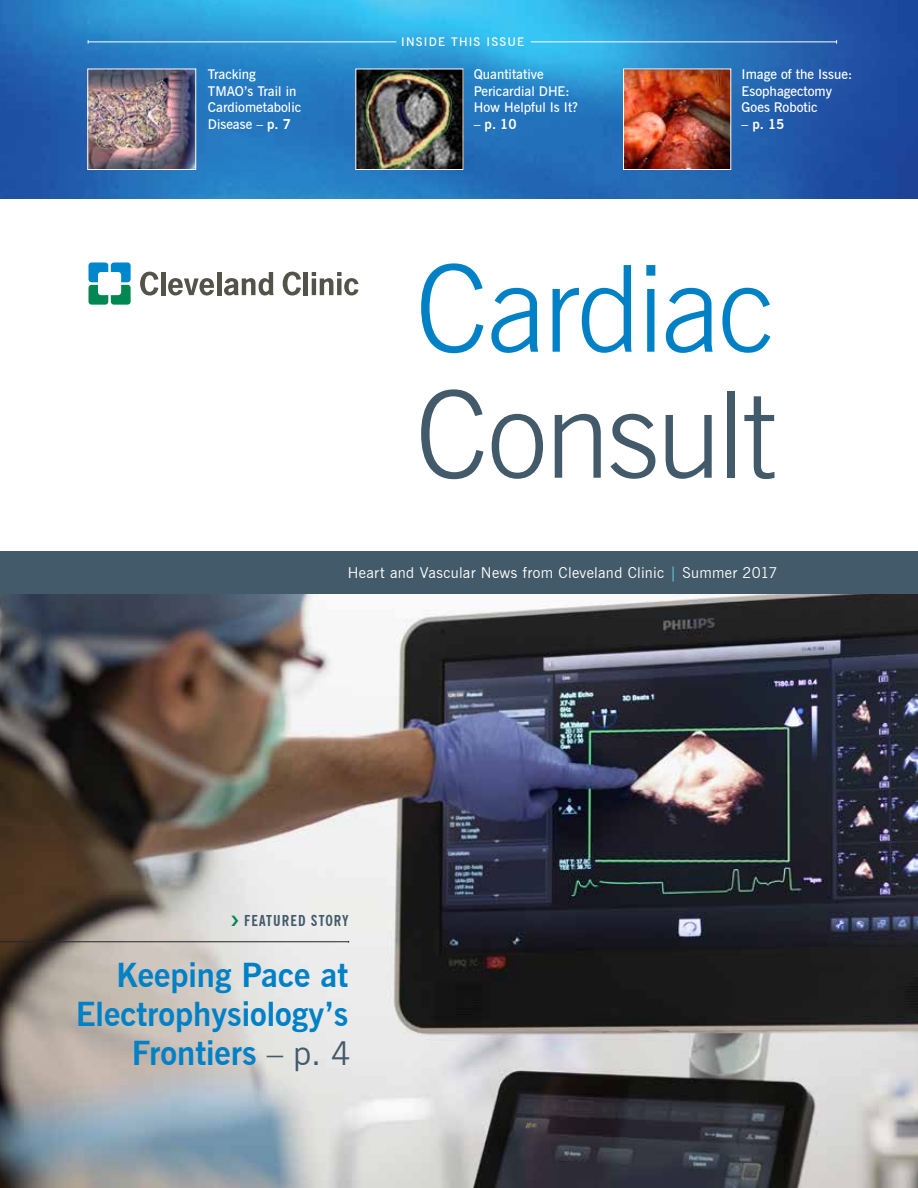
<style>
.page{position:relative;width:918px;height:1188px;background:#fff}
.page>*{position:absolute;margin:0;border:0;box-sizing:border-box;transform-origin:0 0}
.t1{font:300 120px "News Gothic BT";letter-spacing:-.025em;color:#0081c6}
.t2{font:300 120px "News Gothic BT";letter-spacing:-.02em;color:#425a69}
.t3{font:700 33px/39px "News Gothic BT";color:#0081c6;text-align:right}
.t4{font:15px "News Gothic BT";letter-spacing:.02em;color:#fff}
.t5{font:700 condensed 15px "News Gothic BT";letter-spacing:.07em;color:#425a69}
.t6{font:600 13.5px/16.5px "News Gothic BT";color:#fff}
.t7{font:700 13.5px "News Gothic BT";color:#fff}
.t8{font:600 12px "News Gothic BT";letter-spacing:.1em;color:#fff}
.s1{font-weight:700}
.s2{font-weight:600}
.s3{color:#70cde3}
.s4{font-weight:400;color:#425a69}
</style>
<div class="page">
<img style="left:0;top:594px;width:918px;height:594px">
<img style="left:0;top:0;width:918px;height:199px">
<svg style="left:88px;top:262px;width:43px;height:43px"></svg>
<svg style="left:140px;top:272px;width:18px;height:23px"></svg>
<hr style="left:161px;top:272px;width:4px;height:23px;background:#54534a">
<svg style="left:168px;top:278px;width:46px;height:17px"></svg>
<hr style="left:217px;top:272px;width:4px;height:23px;background:#54534a">
<svg style="left:283px;top:272px;width:18px;height:23px"></svg>
<hr style="left:304px;top:272px;width:4px;height:23px;background:#54534a">
<svg style="left:312px;top:272px;width:46px;height:23px"></svg>
<svg style="left:224px;top:272px;width:50px;height:23px"></svg>
<div style="left:0;top:551px;width:918px;height:43px;background:#425a69"></div>
<img style="left:89px;top:71px;width:105px;height:97px">
<div style="left:87px;top:69px;width:109px;height:101px;border:1px solid #fff"></div>
<img style="left:357px;top:71px;width:104px;height:97px">
<div style="left:355px;top:69px;width:108px;height:101px;border:1px solid #fff"></div>
<img style="left:625px;top:71px;width:104px;height:97px">
<div style="left:623px;top:69px;width:108px;height:101px;border:1px solid #fff"></div>
<hr style="left:88px;top:42px;width:308px;height:1px;background:#fff">
<hr style="left:531px;top:42px;width:306px;height:1px;background:#fff">
<hr style="left:0;top:942px;width:349px;height:1px;background:#232329">
<svg style="left:231px;top:916px;width:7px;height:10px"></svg>
<p class="t8" style="left:401px;top:34px;width:124px">INSIDE THIS ISSUE</p>
<p class="t6" style="left:208px;top:66px;width:95px">Tracking<br>TMAO’s Trail in<br>Cardiometabolic<br>Disease – <span class="s1">p. 7</span></p>
<p class="t6" style="left:474px;top:66px;width:106px">Quantitative<br>Pericardial DHE:<br>How Helpful Is It?</p>
<p class="t7" style="left:474px;top:116px;width:44px"><span class="s2">–</span> p. 10</p>
<p class="t6" style="left:742px;top:66px;width:112px">Image of the Issue:<br>Esophagectomy<br>Goes Robotic</p>
<p class="t7" style="left:742px;top:116px;width:44px"><span class="s2">–</span> p. 15</p>
<h1 class="t1" style="left:416px;top:237px;width:360px">Cardiac</h1>
<h1 class="t2" style="left:416px;top:363px;width:361px">Consult</h1>
<p class="t4" style="left:348px;top:563px;width:431px">Heart and Vascular News from Cleveland Clinic <span class="s3">|</span> Summer 2017</p>
<p class="t5" style="left:244px;top:912px;width:106px">FEATURED STORY</p>
<h2 class="t3" style="left:76px;top:956px;width:277px">Keeping Pace at<br>Electrophysiology’s<br>Frontiers <span class="s4">– p. 4</span></h2>
</div>
